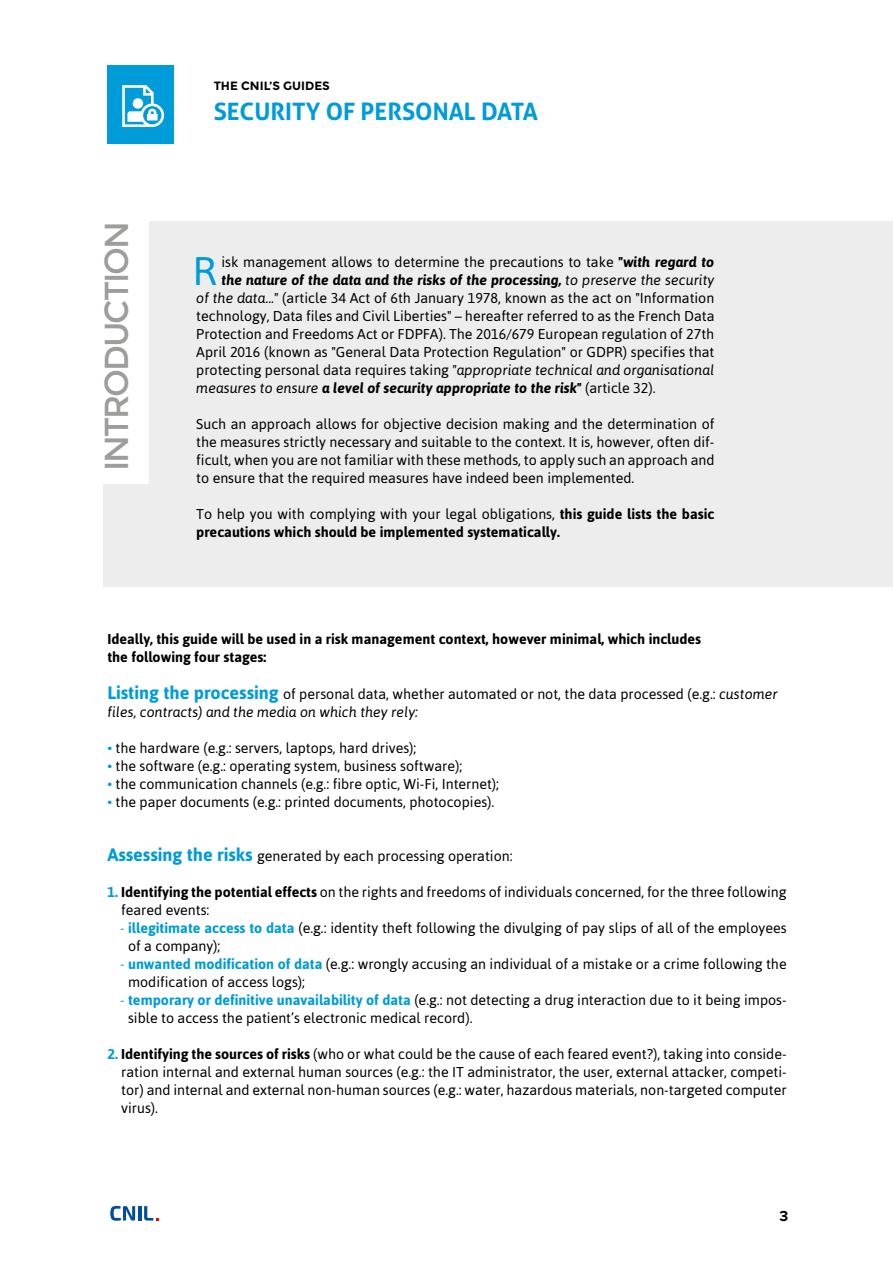
<style>
.page{position:relative;width:893px;height:1263px;background:#fff}
.page>*{position:absolute;margin:0;border:0;box-sizing:border-box;transform-origin:0 0}
.t1{font:39.9px "Asap";color:#009bd9}
.t2{font:33.15px "Montserrat";letter-spacing:-.06em;color:#9d9d9c}
.t3{font:700 24px "Aller";color:#009bd9}
.t4{font:700 15px "Proxima Nova";color:#000}
.t5{font:14.25px/18px "Asap";color:#000}
.t6{font:700 14.25px/18px "Asap";color:#000}
.t7{font:italic 700 14.25px "Asap";color:#000}
.t8{font:italic 14.25px "Asap";color:#000}
.t9{font:700 12px "Montserrat";color:#000}
.s1{font-weight:700;font-style:italic}
.s2{font-weight:400}
.s3{font-style:italic}
.s4{font-style:normal}
.s5{font-weight:400;font-style:normal}
.s6{font-weight:700;font-size:18px;color:#009bd9}
.s7{color:#009bd9}
.s8{font-weight:700;color:#009bd9}
.s9{font-weight:700}
</style>
<div class="page">
<svg style="left:110px;top:1206px;width:25px;height:15px"></svg>
<hr style="left:138px;top:1206px;width:3px;height:14px;background:#004d9d">
<svg style="left:144px;top:1206px;width:15px;height:14px"></svg>
<div style="left:104px;top:222px;width:789px;height:365px;background:#ededed"></div>
<div style="left:78px;top:206px;width:70px;height:278px;background:#fff"></div>
<div style="left:107px;top:65px;width:67px;height:79px;background:#009bd9"></div>
<svg style="left:122px;top:85px;width:42px;height:42px"></svg>
<h2 class="t2" style="left:97px;top:471px;width:252px;rotate:-90deg">INTRODUCTION</h2>
<p class="t9" style="left:214px;top:79px;width:118px">THE CNIL’S GUIDES</p>
<h3 class="t3" style="left:214px;top:97px;width:326px">SECURITY OF PERSONAL DATA</h3>
<h1 class="t1" style="left:192px;top:248px;width:26px">R</h1>
<p class="t5" style="left:222px;top:253px;width:494px">isk management allows to determine the precautions to take <span class="s1">"with regard to</span></p>
<p class="t7" style="left:222px;top:272px;width:494px">the nature of the data and the risks of the processing, <span class="s2">to preserve the security</span></p>
<p class="t5" style="left:196px;top:289px;width:520px"><span class="s3">of the data..."</span> (article 34 Act of 6th January 1978, known as the act on "Information</p>
<p class="t5" style="left:196px;top:307px;width:520px">technology, Data files and Civil Liberties" – hereafter referred to as the French Data</p>
<p class="t5" style="left:196px;top:325px;width:520px">Protection and Freedoms Act or FDPFA). The 2016/679 European regulation of 27th</p>
<p class="t5" style="left:196px;top:343px;width:520px">April 2016 (known as "General Data Protection Regulation" or GDPR) specifies that</p>
<p class="t8" style="left:196px;top:362px;width:520px"><span class="s4">protecting personal data requires taking</span> "appropriate technical and organisational</p>
<p class="t7" style="left:196px;top:380px;width:461px"><span class="s2">measures to ensure</span> a level of security appropriate to the risk" <span class="s5">(article 32).</span></p>
<p class="t5" style="left:196px;top:415px;width:520px;text-align:justify">Such an approach allows for objective decision making and the determination of the measures strictly necessary and suitable to the context. It is, however, often dif&shy;ficult, when you are not familiar with these methods, to apply such an approach and to ensure that the required measures have indeed been implemented.</p>
<p class="t6" style="left:196px;top:505px;width:520px"><span class="s2">To help you with complying with your legal obligations,</span> this guide lists the basic precautions which should be implemented systematically.</p>
<p class="t6" style="left:107px;top:630px;width:595px">Ideally, this guide will be used in a risk management context, however minimal, which includes the following four stages:</p>
<p class="t5" style="left:107px;top:685px;width:672px"><span class="s6">Listing the processing</span> of personal data, whether automated or not, the data processed (e.g.: <span class="s3">customer files, contracts) and the media on which they rely:</span></p>
<p class="t5" style="left:107px;top:739px;width:310px"><span class="s7">•</span> the hardware (e.g.: servers, laptops, hard drives);</p>
<p class="t5" style="left:107px;top:757px;width:356px"><span class="s7">•</span> the software (e.g.: operating system, business software);</p>
<p class="t5" style="left:107px;top:775px;width:393px"><span class="s7">•</span> the communication channels (e.g.: fibre optic, Wi-Fi, Internet);</p>
<p class="t5" style="left:107px;top:793px;width:388px"><span class="s7">•</span> the paper documents (e.g.: printed documents, photocopies).</p>
<p class="t5" style="left:107px;top:847px;width:407px"><span class="s6">Assessing the risks</span> generated by each processing operation:</p>
<p class="t5" style="left:121px;top:883px;width:667px;text-indent:-14px"><span class="s8">1.</span> <span class="s9">Identifying the potential effects</span> on the rights and freedoms of individuals concerned, for the three following feared events:</p>
<p class="t5" style="left:128px;top:919px;width:660px;text-indent:-8px"><span class="s7">-</span> <span class="s8">illegitimate access to data</span> (e.g.: identity theft following the divulging of pay slips of all of the employees of a company);</p>
<p class="t5" style="left:128px;top:955px;width:660px;text-indent:-8px"><span class="s7">-</span> <span class="s8">unwanted modification of data</span> (e.g.: wrongly accusing an individual of a mistake or a crime following the modification of access logs);</p>
<p class="t5" style="left:128px;top:991px;width:660px;text-indent:-8px"><span class="s7">-</span> <span class="s8">temporary or definitive unavailability of data</span> (e.g.: not detecting a drug interaction due to it being impos&shy;sible to access the patient’s electronic medical record).</p>
<p class="t5" style="left:121px;top:1045px;width:667px;text-align:justify;text-indent:-14px"><span class="s8">2.</span> <span class="s9">Identifying the sources of risks</span> (who or what could be the cause of each feared event?), taking into conside&shy;ration internal and external human sources (e.g.: the IT administrator, the user, external attacker, competi&shy;tor) and internal and external non-human sources (e.g.: water, hazardous materials, non-targeted computer virus).</p>
<p class="t4" style="left:779px;top:1209px;width:10px">3</p>
</div>
